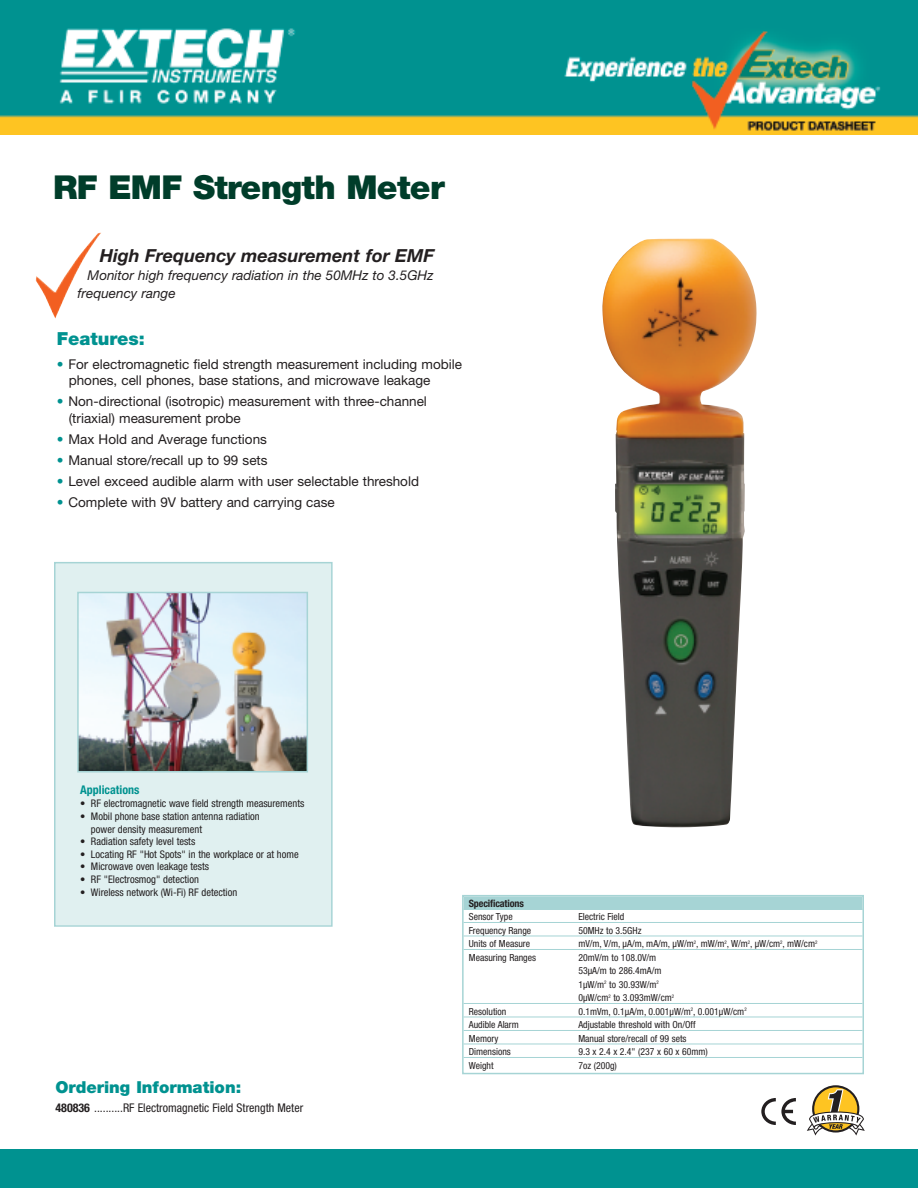
<style>
.page{position:relative;width:918px;height:1188px;background:#fff}
.page>*{position:absolute;margin:0;border:0;box-sizing:border-box;transform-origin:0 0}
.t1{font:900 33px "Helvetica Neue LT";letter-spacing:-.02em;color:#003d2a}
.t2{font:italic 700 18px "Helvetica Neue LT";color:#231f20}
.t3{font:900 18px "Helvetica Neue LT";color:#009290}
.t4{font:900 16.5px "Helvetica Neue LT";color:#009290}
.t5{font:13.5px/16.2px "Helvetica Neue LT";color:#231f20}
.t6{font:italic 13.5px/18px "Helvetica Neue LT";color:#231f20}
.t7{font:condensed 12px "Helvetica Neue LT";color:#231f20}
.t8{font:700 condensed 12px "Helvetica Neue LT";color:#009290}
.t9{font:condensed 10.5px/12.6px "Helvetica Neue LT";color:#231f20}
.t10{font:700 condensed 10.2px "Helvetica Neue LT";letter-spacing:-.015em;color:#231f20}
.t11{font:condensed 9.75px/13.5px "Helvetica Neue LT";color:#231f20}
.s1{color:#009290}
.s2{font-weight:700}
</style>
<div class="page">
<div style="left:0;top:1149px;width:918px;height:39px;background:#009290"></div>
<div style="left:56px;top:563px;width:275px;height:362px;background:#e0f0f0"></div>
<div style="left:54px;top:562px;width:279px;height:365px;border:2px solid #a6d4d5"></div>
<img style="left:80px;top:595px;width:225px;height:175px">
<div style="left:77px;top:592px;width:231px;height:181px;border:2px solid #a6d4d5"></div>
<svg style="left:807px;top:1085px;width:58px;height:51px"></svg>
<img style="left:36px;top:233px;width:65px;height:86px">
<div style="left:462px;top:895px;width:402px;height:179px;border:2px solid #a6d4d5"></div>
<div style="left:464px;top:896px;width:398px;height:14px;background:#a6d4d5"></div>
<hr style="left:464px;top:922px;width:398px;height:1px;background:#a6d4d5">
<hr style="left:464px;top:936px;width:398px;height:1px;background:#a6d4d5">
<hr style="left:464px;top:949px;width:398px;height:1px;background:#a6d4d5">
<hr style="left:464px;top:1003px;width:398px;height:1px;background:#a6d4d5">
<hr style="left:464px;top:1017px;width:398px;height:1px;background:#a6d4d5">
<hr style="left:464px;top:1030px;width:398px;height:1px;background:#a6d4d5">
<hr style="left:464px;top:1044px;width:398px;height:1px;background:#a6d4d5">
<hr style="left:464px;top:1057px;width:398px;height:1px;background:#a6d4d5">
<img style="left:602px;top:239px;width:155px;height:588px">
<svg style="left:761px;top:1098px;width:35px;height:27px"></svg>
<img style="left:1px;top:0;width:917px;height:135px">
<h1 class="t1" style="left:53px;top:176px;width:393px">RF EMF Strength Meter</h1>
<h2 class="t2" style="left:100px;top:249px;width:336px">High Frequency measurement for EMF</h2>
<h3 class="t6" style="left:78px;top:267px;width:357px;text-indent:10px">Monitor high frequency radiation in the 50MHz to 3.5GHz frequency range</h3>
<h2 class="t3" style="left:57px;top:332px;width:90px">Features:</h2>
<h3 class="t5" style="left:69px;top:357px;width:395px;text-indent:-12px"><span class="s1">•</span> For electromagnetic field strength measurement including mobile phones, cell phones, base stations, and microwave leakage</h3>
<h3 class="t5" style="left:69px;top:395px;width:360px;text-indent:-12px"><span class="s1">•</span> Non-directional (isotropic) measurement with three-channel (triaxial) measurement probe</h3>
<h3 class="t5" style="left:57px;top:432px;width:212px"><span class="s1">•</span> Max Hold and Average functions</h3>
<h3 class="t5" style="left:57px;top:453px;width:212px"><span class="s1">•</span> Manual store/recall up to 99 sets</h3>
<h3 class="t5" style="left:57px;top:474px;width:364px"><span class="s1">•</span> Level exceed audible alarm with user selectable threshold</h3>
<h3 class="t5" style="left:57px;top:495px;width:279px"><span class="s1">•</span> Complete with 9V battery and carrying case</h3>
<p class="t8" style="left:80px;top:785px;width:61px">Applications</p>
<p class="t9" style="left:80px;top:798px;width:226px">• RF electromagnetic wave field strength measurements</p>
<p class="t9" style="left:91px;top:811px;width:170px;text-indent:-11px">• Mobil phone base station antenna radiation power density measurement</p>
<p class="t9" style="left:80px;top:836px;width:117px">• Radiation safety level tests</p>
<p class="t9" style="left:80px;top:849px;width:220px">• Locating RF "Hot Spots" in the workplace or at home</p>
<p class="t9" style="left:80px;top:861px;width:130px">• Microwave oven leakage tests</p>
<p class="t9" style="left:80px;top:874px;width:120px">• RF "Electrosmog" detection</p>
<p class="t9" style="left:80px;top:886px;width:159px">• Wireless network (Wi-Fi) RF detection</p>
<h3 class="t4" style="left:56px;top:1081px;width:187px">Ordering Information:</h3>
<p class="t7" style="left:56px;top:1104px;width:249px"><span class="s2">480836</span> ..........RF Electromagnetic Field Strength Meter</p>
<p class="t10" style="left:469px;top:900px;width:57px">Specifications</p>
<p class="t11" style="left:469px;top:911px;width:45px">Sensor Type</p>
<p class="t11" style="left:578px;top:911px;width:48px">Electric Field</p>
<p class="t11" style="left:469px;top:925px;width:64px">Frequency Range</p>
<p class="t11" style="left:578px;top:925px;width:65px">50MHz to 3.5GHz</p>
<p class="t11" style="left:469px;top:938px;width:63px">Units of Measure</p>
<p class="t11" style="left:578px;top:938px;width:241px">mV/m, V/m, µA/m, mA/m, µW/m<sup>2</sup>, mW/m<sup>2</sup>, W/m<sup>2</sup>, µW/cm<sup>2</sup>, mW/cm<sup>2</sup></p>
<p class="t11" style="left:469px;top:952px;width:69px">Measuring Ranges</p>
<p class="t11" style="left:578px;top:952px;width:97px">20mV/m to 108.0V/m<br>53µA/m to 286.4mA/m<br>1µW/m<sup>2</sup> to 30.93W/m<sup>2<br></sup>0µW/cm<sup>2</sup> to 3.093mW/cm<sup>2</sup></p>
<p class="t11" style="left:469px;top:1006px;width:39px">Resolution</p>
<p class="t11" style="left:578px;top:1006px;width:170px">0.1mVm, 0.1µA/m, 0.001µW/m<sup>2</sup>, 0.001µW/cm<sup>2</sup></p>
<p class="t11" style="left:469px;top:1019px;width:52px">Audible Alarm</p>
<p class="t11" style="left:578px;top:1019px;width:119px">Adjustable threshold with On/Off</p>
<p class="t11" style="left:469px;top:1033px;width:31px">Memory</p>
<p class="t11" style="left:578px;top:1033px;width:110px">Manual store/recall of 99 sets</p>
<p class="t11" style="left:469px;top:1046px;width:44px">Dimensions</p>
<p class="t11" style="left:578px;top:1046px;width:131px">9.3 x 2.4 x 2.4" (237 x 60 x 60mm)</p>
<p class="t11" style="left:469px;top:1060px;width:26px">Weight</p>
<p class="t11" style="left:578px;top:1060px;width:40px">7oz (200g)</p>
</div>
